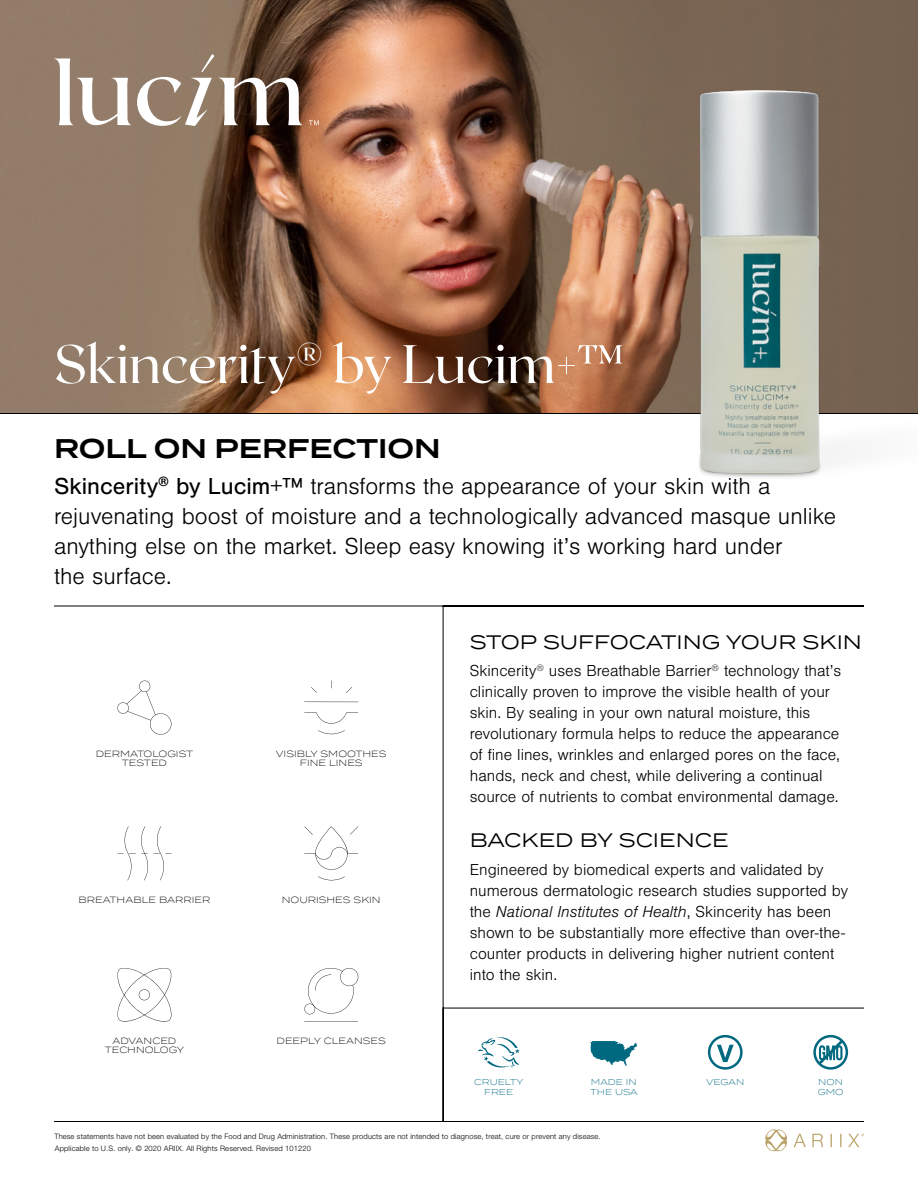
<style>
.page{position:relative;width:918px;height:1188px;background:#fff}
.page>*{position:absolute;margin:0;border:0;box-sizing:border-box;transform-origin:0 0}
.t1{font:54px "Roxborough CF";letter-spacing:-.005em;color:#fff}
.t2{font:600 27px "Termina";color:#000}
.t3{font:300 24px/30px "Nimbus San";color:#000}
.t4{font:19.5px "Termina";color:#000}
.t5{font:300 16.5px/21px "Nimbus San";color:#000}
.t6{font:300 9px/9px "Termina";color:#000;text-align:center}
.t7{font:300 8.55px/9.9px "Termina";color:#006980}
.t8{font:300 7.5px/12px "Helvetica Neue LT Pro";letter-spacing:.02em;color:#000}
.s1{font-weight:400}
.s2{font-style:italic}
</style>
<div class="page">
<svg style="left:765px;top:1129px;width:99px;height:22px"></svg>
<img style="left:0;top:0;width:918px;height:413px">
<hr style="left:0;top:413px;width:918px;height:1px;background:#000">
<svg style="left:54px;top:58px;width:77px;height:67px"></svg>
<svg style="left:137px;top:54px;width:166px;height:72px"></svg>
<svg style="left:309px;top:120px;width:10px;height:5px"></svg>
<img style="left:696px;top:90px;width:222px;height:388px">
<svg style="left:54px;top:605px;width:810px;height:517px"></svg>
<svg style="left:590px;top:1041px;width:47px;height:25px"></svg>
<svg style="left:478px;top:1036px;width:42px;height:32px"></svg>
<svg style="left:813px;top:1035px;width:35px;height:35px"></svg>
<svg style="left:708px;top:1035px;width:35px;height:35px"></svg>
<h1 class="t1" style="left:54px;top:329px;width:571px">Skincerity<sup>®</sup> by Lucim+™</h1>
<h2 class="t2" style="left:54px;top:428px;width:388px">ROLL ON PERFECTION</h2>
<h3 class="t3" style="left:54px;top:472px;width:784px"><span class="s1">Skincerity</span><sup>®</sup> <span class="s1">by Lucim+™</span> transforms the appearance of your skin with a rejuvenating boost of moisture and a technologically advanced masque unlike anything else on the market. Sleep easy knowing it’s working hard under<br>the surface.</h3>
<p class="t6" style="left:96px;top:749px;width:99px">DERMATOLOGIST<br>TESTED</p>
<p class="t6" style="left:78px;top:895px;width:133px">BREATHABLE BARRIER</p>
<p class="t6" style="left:276px;top:749px;width:112px">VISIBLY SMOOTHES<br>FINE LINES</p>
<p class="t6" style="left:282px;top:895px;width:100px">NOURISHES SKIN</p>
<p class="t4" style="left:470px;top:627px;width:394px">STOP SUFFOCATING YOUR SKIN</p>
<p class="t5" style="left:470px;top:661px;width:373px">Skincerity<sup>®</sup> uses Breathable Barrier<sup>®</sup> technology that’s clinically proven to improve the visible health of your skin. By sealing in your own natural moisture, this revolutionary formula helps to reduce the appearance of fine lines, wrinkles and enlarged pores on the face, hands, neck and chest, while delivering a continual source of nutrients to combat environmental damage.</p>
<p class="t4" style="left:470px;top:826px;width:260px">BACKED BY SCIENCE</p>
<p class="t5" style="left:470px;top:859px;width:380px">Engineered by biomedical experts and validated by numerous dermatologic research studies supported by the <span class="s2">National Institutes of Health</span>, Skincerity has been shown to be substantially more effective than over-the&shy;counter products in delivering higher nutrient content into the skin.</p>
<p class="t6" style="left:105px;top:1036px;width:81px">ADVANCED<br>TECHNOLOGY</p>
<p class="t6" style="left:277px;top:1036px;width:111px">DEEPLY CLEANSES</p>
<p class="t7" style="left:474px;top:1076px;width:51px;text-align:center">CRUELTY<br>FREE</p>
<p class="t7" style="left:590px;top:1076px;width:49px">MADE IN<br>THE USA</p>
<p class="t7" style="left:706px;top:1076px;width:40px">VEGAN</p>
<p class="t7" style="left:818px;top:1076px;width:27px">NON<br>GMO</p>
<p class="t8" style="left:54px;top:1131px;width:548px">These statements have not been evaluated by the Food and Drug Administration. These products are not intended to diagnose, treat, cure or prevent any disease.<br>Applicable to U.S. only. © 2020 ARIIX. All Rights Reserved. Revised 101220</p>
</div>
